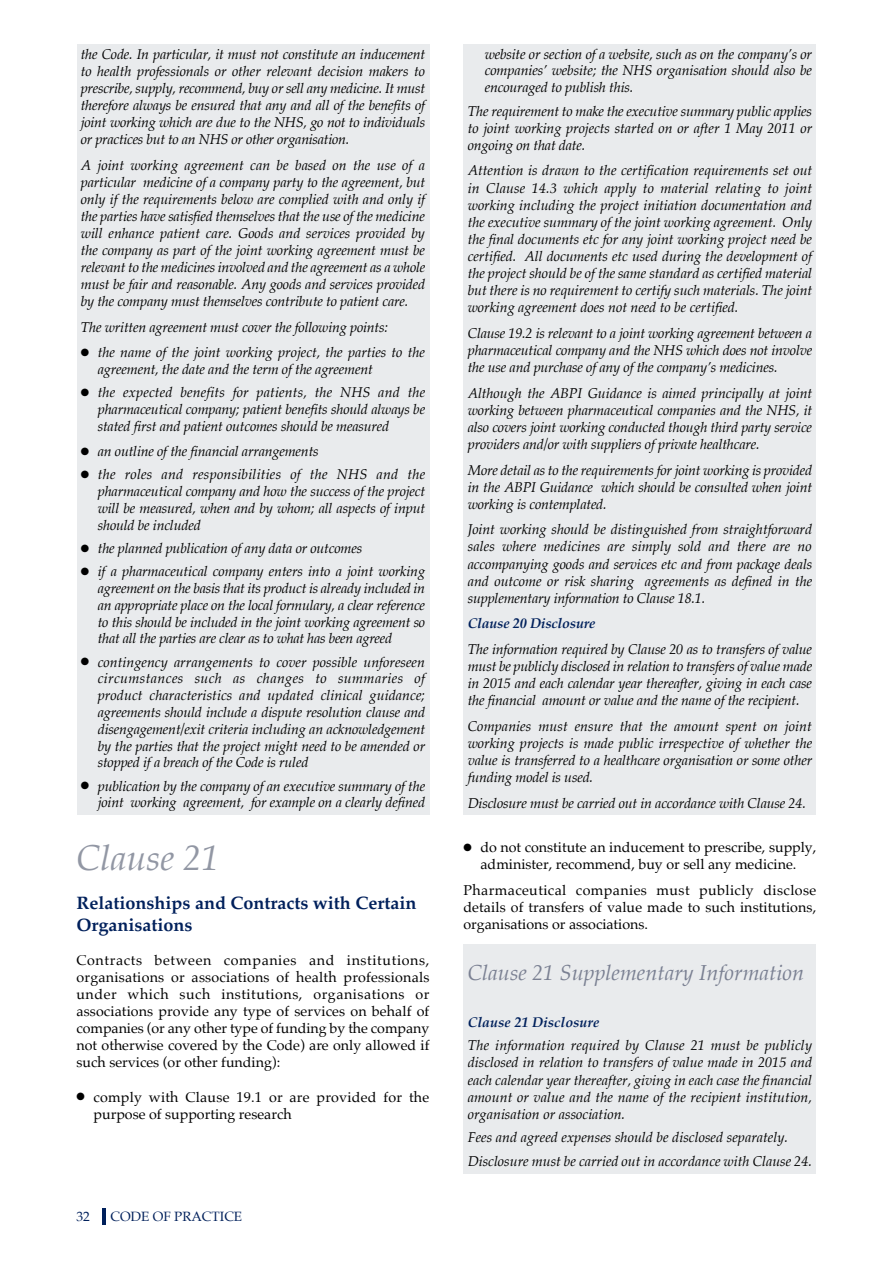
<style>
.page{position:relative;width:893px;height:1263px;background:#fff}
.page>*{position:absolute;margin:0;border:0;box-sizing:border-box;transform-origin:0 0}
.t1{font:italic 36px "Palatino";color:#9297a4}
.t2{font:italic 21.75px "Palatino";color:#7a8092}
.t3{font:700 18px/21.6px "Palatino";color:#00205b}
.t4{font:italic 14.25px/17.1px "Palatino";letter-spacing:-.015em;color:#000;text-align:justify}
.t5{font:14.25px/17.1px "Palatino";color:#000;text-align:justify}
.t6{font:italic 700 14.25px "Palatino";letter-spacing:-.01em;color:#00205b}
.t7{font:13.5px "Palatino";color:#00205b}
</style>
<div class="page">
<div style="left:463px;top:944px;width:353px;height:230px;background:#e9ebed"></div>
<div style="left:463px;top:45px;width:353px;height:770px;background:#e9ebed"></div>
<div style="left:77px;top:45px;width:352px;height:770px;background:#e9ebed"></div>
<hr style="left:102px;top:1208px;width:3px;height:17px;background:#00205b">
<p class="t4" style="left:81px;top:45px;width:346px">the Code. In particular, it must not constitute an inducement to health professionals or other relevant decision makers to prescribe, supply, recommend, buy or sell any medicine. It must therefore always be ensured that any and all of the benefits of joint working which are due to the NHS, go not to individuals or practices but to an NHS or other organisation.</p>
<p class="t4" style="left:81px;top:156px;width:346px">A joint working agreement can be based on the use of a particular medicine of a company party to the agreement, but only if the requirements below are complied with and only if the parties have satisfied themselves that the use of the medicine will enhance patient care. Goods and services provided by the company as part of the joint working agreement must be relevant to the medicines involved and the agreement as a whole must be fair and reasonable. Any goods and services provided by the company must themselves contribute to patient care.</p>
<p class="t4" style="left:81px;top:318px;width:309px">The written agreement must cover the following points:</p>
<p class="t4" style="left:98px;top:344px;width:329px;text-indent:-17px">● the name of the joint working project, the parties to the agreement, the date and the term of the agreement</p>
<p class="t4" style="left:98px;top:384px;width:329px;text-indent:-17px">● the expected benefits for patients, the NHS and the pharmaceutical company; patient benefits should always be stated first and patient outcomes should be measured</p>
<p class="t4" style="left:81px;top:443px;width:239px">● an outline of the financial arrangements</p>
<p class="t4" style="left:98px;top:466px;width:329px;text-indent:-17px">● the roles and responsibilities of the NHS and the pharmaceutical company and how the success of the project will be measured, when and by whom; all aspects of input should be included</p>
<p class="t4" style="left:81px;top:539px;width:283px">● the planned publication of any data or outcomes</p>
<p class="t4" style="left:98px;top:563px;width:329px;text-indent:-17px">● if a pharmaceutical company enters into a joint working agreement on the basis that its product is already included in an appropriate place on the local formulary, a clear reference to this should be included in the joint working agreement so that all the parties are clear as to what has been agreed</p>
<p class="t4" style="left:98px;top:653px;width:329px;text-indent:-17px">● contingency arrangements to cover possible unforeseen circumstances such as changes to summaries of product characteristics and updated clinical guidance; agreements should include a dispute resolution clause and disengagement/exit criteria including an acknowledgement by the parties that the project might need to be amended or stopped if a breach of the Code is ruled</p>
<p class="t4" style="left:81px;top:777px;width:346px;text-align:right">● publication by the company of an executive summary of the joint working agreement, for example on a clearly defined</p>
<h1 class="t1" style="left:77px;top:827px;width:145px">Clause 21</h1>
<p class="t3" style="left:77px;top:891px;width:341px">Relationships and Contracts with Certain<br>Organisations</p>
<p class="t5" style="left:77px;top:951px;width:354px">Contracts between companies and institutions, organisations or associations of health professionals under which such institutions, organisations or associations provide any type of services on behalf of companies (or any other type of funding by the company not otherwise covered by the Code) are only allowed if such services (or other funding):</p>
<p class="t5" style="left:94px;top:1088px;width:337px;text-indent:-17px">● comply with Clause 19.1 or are provided for the purpose of supporting research</p>
<p class="t7" style="left:77px;top:1205px;width:15px">32</p>
<p class="t7" style="left:111px;top:1205px;width:133px">CODE OF PRACTICE</p>
<p class="t4" style="left:485px;top:45px;width:329px">website or section of a website, such as on the company’s or companies’ website; the NHS organisation should also be encouraged to publish this.</p>
<p class="t4" style="left:468px;top:102px;width:346px">The requirement to make the executive summary public applies to joint working projects started on or after 1 May 2011 or ongoing on that date.</p>
<p class="t4" style="left:468px;top:162px;width:346px">Attention is drawn to the certification requirements set out in Clause 14.3 which apply to material relating to joint working including the project initiation documentation and the executive summary of the joint working agreement. Only the final documents etc for any joint working project need be certified. All documents etc used during the development of the project should be of the same standard as certified material but there is no requirement to certify such materials. The joint working agreement does not need to be certified.</p>
<p class="t4" style="left:468px;top:324px;width:346px">Clause 19.2 is relevant to a joint working agreement between a pharmaceutical company and the NHS which does not involve the use and purchase of any of the company’s medicines.</p>
<p class="t4" style="left:468px;top:384px;width:346px">Although the ABPI Guidance is aimed principally at joint working between pharmaceutical companies and the NHS, it also covers joint working conducted though third party service providers and/or with suppliers of private healthcare.</p>
<p class="t4" style="left:468px;top:461px;width:346px">More detail as to the requirements for joint working is provided in the ABPI Guidance which should be consulted when joint working is contemplated.</p>
<p class="t4" style="left:468px;top:521px;width:346px">Joint working should be distinguished from straightforward sales where medicines are simply sold and there are no accompanying goods and services etc and from package deals and outcome or risk sharing agreements as defined in the supplementary information to Clause 18.1.</p>
<p class="t6" style="left:468px;top:612px;width:129px">Clause 20 Disclosure</p>
<p class="t4" style="left:468px;top:640px;width:346px">The information required by Clause 20 as to transfers of value must be publicly disclosed in relation to transfers of value made in 2015 and each calendar year thereafter, giving in each case the financial amount or value and the name of the recipient.</p>
<p class="t4" style="left:468px;top:717px;width:346px">Companies must ensure that the amount spent on joint working projects is made public irrespective of whether the value is transferred to a healthcare organisation or some other funding model is used.</p>
<p class="t4" style="left:468px;top:794px;width:340px">Disclosure must be carried out in accordance with Clause 24.</p>
<p class="t5" style="left:463px;top:839px;width:354px;text-align:center">● do not constitute an inducement to prescribe, supply, administer, recommend, buy or sell any medicine.</p>
<p class="t5" style="left:463px;top:881px;width:354px">Pharmaceutical companies must publicly disclose details of transfers of value made to such institutions, organisations or associations.</p>
<h2 class="t2" style="left:468px;top:954px;width:338px">Clause 21 Supplementary Information</h2>
<p class="t6" style="left:468px;top:1010px;width:133px">Clause 21 Disclosure</p>
<p class="t4" style="left:468px;top:1037px;width:346px">The information required by Clause 21 must be publicly disclosed in relation to transfers of value made in 2015 and each calendar year thereafter, giving in each case the financial amount or value and the name of the recipient institution, organisation or association.</p>
<p class="t4" style="left:468px;top:1125px;width:346px;line-height:23.5px">Fees and agreed expenses should be disclosed separately.<br>Disclosure must be carried out in accordance with Clause 24.</p>
</div>
